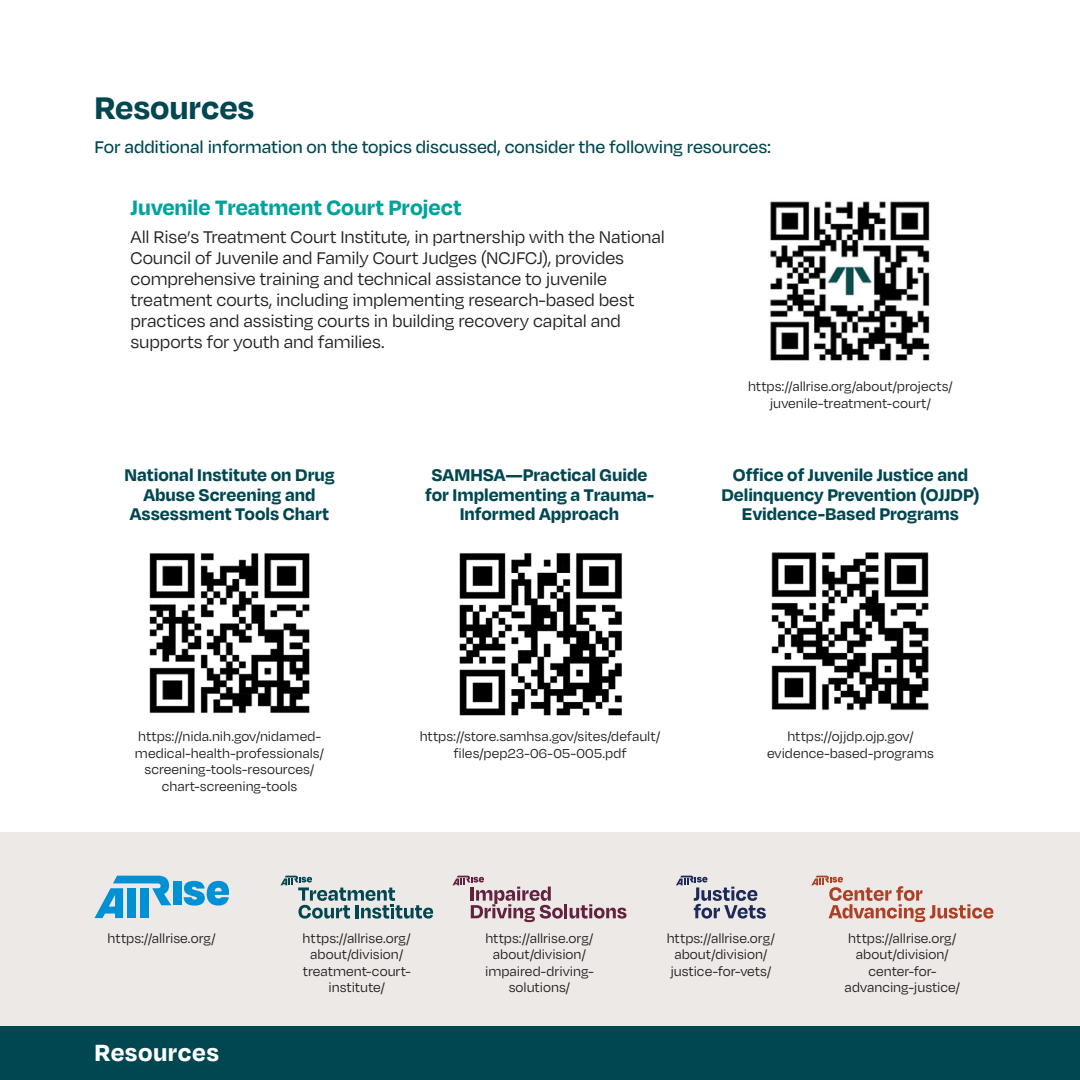
<style>
.page{position:relative;width:1080px;height:1080px;background:#fff}
.page>*{position:absolute;margin:0;border:0;box-sizing:border-box;transform-origin:0 0}
.t1{font:700 36px "Degular";letter-spacing:-.005em;color:#004751}
.t2{font:700 27px "Degular";letter-spacing:.02em;color:#fff}
.t3{font:700 24px "Degular";color:#00a39a}
.t4{font:19.5px/21px "Degular";letter-spacing:-.01em;color:#231f20}
.t5{font:700 19.5px/19.5px "Degular";color:#004751;text-align:center}
.t6{font:500 19.5px "Degular";letter-spacing:-.005em;color:#004751}
.t7{font:15px/16.5px "Degular";color:#231f20;text-align:center}
</style>
<div class="page">
<div style="left:0;top:832px;width:1080px;height:195px;background:#ece9e6"></div>
<div style="left:0;top:1026px;width:1080px;height:54px;background:#004751"></div>
<img style="left:149px;top:553px;width:161px;height:160px">
<img style="left:459px;top:553px;width:163px;height:163px">
<img style="left:771px;top:552px;width:158px;height:159px">
<div style="left:173px;top:881px;width:8px;height:24px;background:#0091d5"></div>
<svg style="left:184px;top:881px;width:45px;height:25px"></svg>
<svg style="left:95px;top:876px;width:76px;height:42px"></svg>
<svg style="left:811px;top:876px;width:182px;height:46px"></svg>
<hr style="left:564px;top:904px;width:3px;height:14px;background:#632240">
<svg style="left:570px;top:904px;width:57px;height:15px"></svg>
<svg style="left:452px;top:876px;width:111px;height:46px"></svg>
<svg style="left:676px;top:876px;width:90px;height:43px"></svg>
<svg style="left:280px;top:876px;width:153px;height:43px"></svg>
<img style="left:769px;top:201px;width:161px;height:160px">
<h1 class="t1" style="left:94px;top:84px;width:161px">Resources</h1>
<h3 class="t6" style="left:94px;top:135px;width:678px">For additional information on the topics discussed, consider the following resources:</h3>
<h3 class="t3" style="left:131px;top:192px;width:333px">Juvenile Treatment Court Project</h3>
<p class="t4" style="left:131px;top:225px;width:536px">All Rise’s Treatment Court Institute, in partnership with the National Council of Juvenile and Family Court Judges (NCJFCJ), provides comprehensive training and technical assistance to juvenile treatment courts, including implementing research-based best practices and assisting courts in building recovery capital and supports for youth and families.</p>
<p class="t7" style="left:748px;top:378px;width:206px">https://allrise.org/about/projects/ juvenile-treatment-court/</p>
<h3 class="t5" style="left:124px;top:464px;width:212px">National Institute on Drug<br>Abuse Screening and<br>Assessment Tools Chart</h3>
<h3 class="t5" style="left:425px;top:464px;width:230px">SAMHSA—Practical Guide for Implementing a Trauma-<br>Informed Approach</h3>
<h3 class="t5" style="left:721px;top:464px;width:260px">Office of Juvenile Justice and<br>Delinquency Prevention (OJJDP)<br>Evidence-Based Programs</h3>
<p class="t7" style="left:135px;top:728px;width:191px">https://nida.nih.gov/nidamed&shy;medical-health-professionals/ screening-tools-resources/ chart-screening-tools</p>
<p class="t7" style="left:420px;top:728px;width:242px">https://store.samhsa.gov/sites/default/ files/pep23-06-05-005.pdf</p>
<p class="t7" style="left:767px;top:728px;width:168px">https://ojjdp.ojp.gov/ evidence-based-programs</p>
<p class="t7" style="left:108px;top:929px;width:110px">https://allrise.org/</p>
<p class="t7" style="left:303px;top:929px;width:110px">https://allrise.org/ about/division/ treatment-court&shy;institute/</p>
<p class="t7" style="left:485px;top:929px;width:110px">https://allrise.org/ about/division/ impaired-driving&shy;solutions/</p>
<p class="t7" style="left:667px;top:929px;width:110px;text-align:left">https://allrise.org/ about/division/ justice-for-vets/</p>
<h2 class="t2" style="left:94px;top:1035px;width:126px">Resources</h2>
<p class="t7" style="left:845px;top:929px;width:117px">https://allrise.org/ about/division/ center-for&shy;advancing-justice/</p>
</div>
